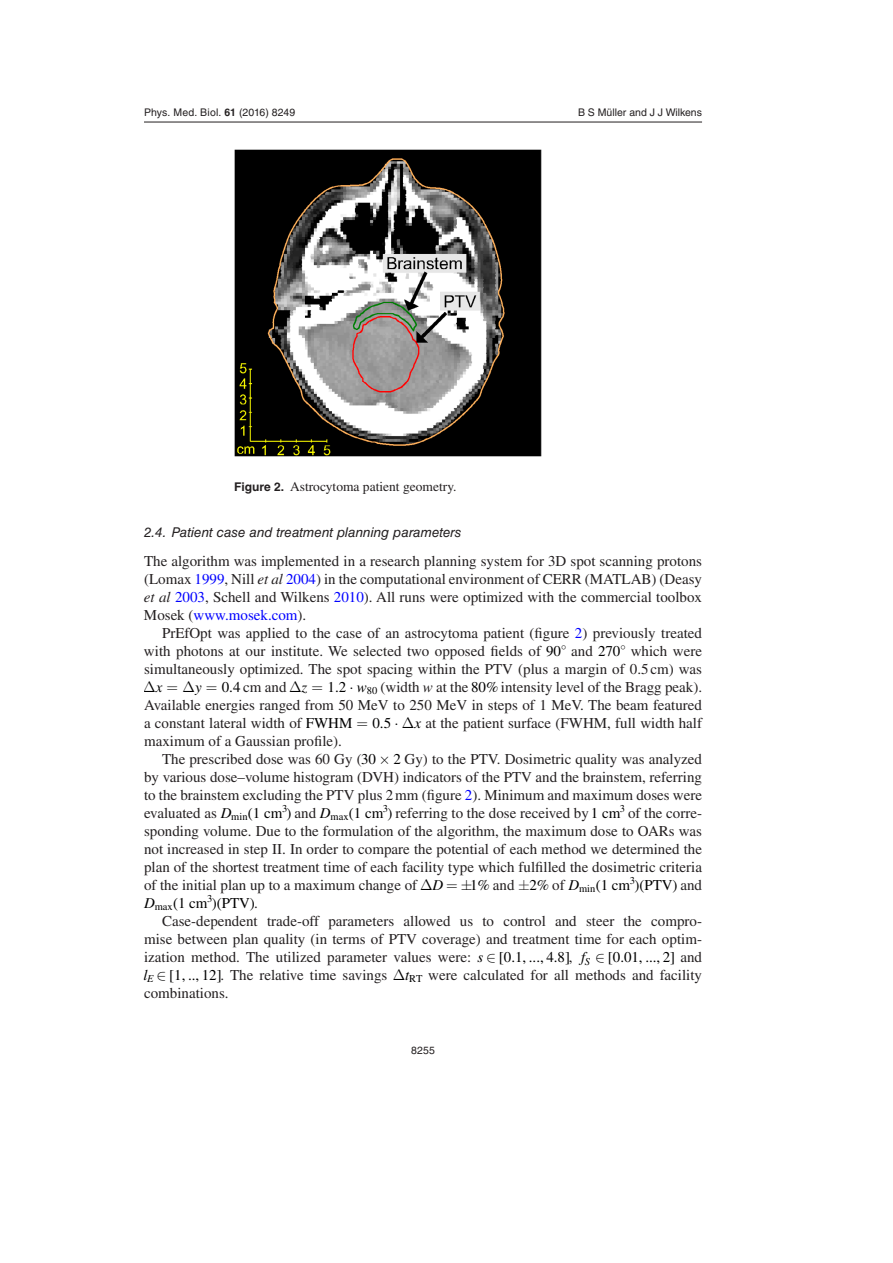
<style>
.page{position:relative;width:893px;height:1263px;background:#fff}
.page>*{position:absolute;margin:0;border:0;box-sizing:border-box;transform-origin:0 0}
.t1{font:15px/18px "Times LT Std";color:#231f20;text-align:justify}
.t2{font:15px "Times LT Std";color:#000}
.t3{font:15px "STIX General";color:#000}
.t4{font:italic 15px "Times LT Std";color:#000}
.t5{font:italic 13.5px "Helvetica LT Std";color:#231f20}
.t6{font:13.5px "Times LT Std";color:#231f20}
.t7{font:10.5px "Helvetica LT Std";letter-spacing:.02em;color:#231f20}
.t8{font:10.5px "Helvetica LT Std";color:#231f20}
.t9{font:10.5px "Times LT Std";color:#000}
.t10{font:italic 10.5px "Times LT Std";color:#000}
.s1{font-family:"Helvetica";font-weight:700}
.s2{font-family:"Helvetica"}
.s3{font-family:"Helvetica LT Std";font-weight:700;font-size:12px}
.s4{color:#00f}
.s5{font-style:italic}
.s6{color:#000}
.s7{font-style:italic;color:#000}
.s8{font-family:"STIX General"}
.s9{font-family:"STIX General";color:#000}
.s10{color:#231f20}
.s11{font-family:"Times LT Std"}
.s12{font-family:"Times LT Std";color:#231f20}
</style>
<div class="page">
<hr style="left:144px;top:122px;width:558px;height:1px;background:#231f20">
<img style="left:234px;top:149px;width:308px;height:308px">
<p class="t7" style="left:144px;top:107px;width:153px">Phys. Med. Biol. <span class="s1">61</span> (<span class="s2">2016</span>) 8249</p>
<p class="t8" style="left:578px;top:106px;width:126px">B S Müller and J J Wilkens</p>
<p class="t6" style="left:234px;top:479px;width:224px"><span class="s3">Figure 2.</span> Astrocytoma patient geometry.</p>
<p class="t5" style="left:144px;top:524px;width:319px">2.4. Patient case and treatment planning parameters</p>
<p class="t1" style="left:144px;top:551px;width:560px">The algorithm was implemented in a research planning system for 3D spot scanning protons (Lomax <span class="s4">1999</span>, Nill <span class="s5">et al</span> <span class="s4">2004</span>) in the computational environment of CERR (MATLAB) (Deasy <span class="s5">et al</span> <span class="s4">2003</span>, Schell and Wilkens <span class="s4">2010</span>). All runs were optimized with the commercial toolbox Mosek (<span class="s4">www.mosek.com</span>).</p>
<p class="t1" style="left:143px;top:623px;width:560px;text-indent:19px">PrEfOpt was applied to the case of an astrocytoma patient (figure <span class="s4">2</span>) previously treated with photons at our institute. We selected two opposed fields of <span class="s6">90</span> and <span class="s6">270</span> which were simultaneously optimized. The spot spacing within the PTV (plus a margin of 0.5cm) was <span class="s6">∆</span><span class="s7">x</span></p>
<p class="t4" style="left:183px;top:678px;width:21px">∆y</p>
<p class="t1" style="left:222px;top:677px;width:87px"><span class="s6">0.4</span> cm and <span class="s6">∆</span><span class="s7">z</span></p>
<p class="t1" style="left:144px;top:677px;width:560px;text-indent:184px"><span class="s6">1.2</span> <span class="s7">w</span><span class="s6">⋅</span> <sub>80</sub> (width <span class="s5">w</span> at the <span class="s6">80%</span> intensity level of the Bragg peak).<br>Available energies ranged from 50 MeV to 250 MeV in steps of 1 MeV. The beam featured a constant lateral width of <span class="s6">FWHM</span></p>
<p class="t1" style="left:380px;top:713px;width:324px"><span class="s6">.5</span> <span class="s6">∆</span><span class="s7">x</span> at the patient surface (FWHM, full width half</p>
<p class="t2" style="left:372px;top:714px;width:28px">0 ⋅</p>
<p class="t1" style="left:144px;top:731px;width:199px">maximum of a Gaussian profile).</p>
<p class="t1" style="left:162px;top:749px;width:541px">The prescribed dose was 60 Gy (<span class="s6">30 2</span> Gy) to the PTV. Dosimetric quality was analyzed</p>
<p class="t1" style="left:144px;top:767px;width:559px">by various dose<span class="s8">–</span>volume histogram (DVH) indicators of the PTV and the brainstem, referring</p>
<p class="t1" style="left:144px;top:785px;width:560px">to the brainstem excluding the PTV plus 2mm (figure <span class="s4">2</span>). Minimum and maximum doses were</p>
<p class="t1" style="left:144px;top:803px;width:558px">evaluated as <span class="s7">D</span><sub>min</sub><span class="s9">(</span> <span class="s6">1 cm</span> <span class="s9">)</span><sup>3</sup> and <span class="s7">D</span><sub>max</sub><span class="s9">(</span> <span class="s6">1 cm</span> <span class="s9">)</span><sup>3</sup> referring to the dose received by <span class="s6">1 cm</span><sup>3</sup> of the corre-</p>
<p class="t1" style="left:144px;top:821px;width:560px">sponding volume. Due to the formulation of the algorithm, the maximum dose to OARs was</p>
<p class="t1" style="left:144px;top:839px;width:559px">not increased in step II. In order to compare the potential of each method we determined the</p>
<p class="t1" style="left:144px;top:857px;width:560px">plan of the shortest treatment time of each facility type which fulfilled the dosimetric criteria</p>
<p class="t1" style="left:144px;top:875px;width:301px">of the initial plan up to a maximum change of <span class="s6">∆</span><span class="s7">D</span></p>
<p class="t2" style="left:470px;top:876px;width:184px">1% <span class="s10">and</span> 2% <span class="s10">of</span> <span class="s5">D</span><sub>min</sub><span class="s8">(</span> 1 cm P</p>
<p class="t9" style="left:630px;top:875px;width:7px">3</p>
<p class="t3" style="left:634px;top:874px;width:69px">)( <span class="s11">TV</span>) <span class="s12">and</span></p>
<p class="t9" style="left:207px;top:893px;width:7px">3</p>
<p class="t1" style="left:144px;top:911px;width:560px;text-indent:18px">Case-dependent trade-off parameters allowed us to control and steer the compro&shy;mise between plan quality (in terms of PTV coverage) and treatment time for each optim&shy;ization method. The utilized parameter values were: <span class="s7">s</span> <span class="s6">∈</span> <span class="s9">[</span><span class="s6">0.1, ..., 4.8</span> , <span class="s7">f</span> <span class="s6">∈</span> <span class="s9">[</span><span class="s6">0.01, ..., 2</span><span class="s9">]</span> and</p>
<p class="t2" style="left:144px;top:894px;width:87px"><span class="s5">D</span><sub>max</sub><span class="s8">(</span> 1 cm P</p>
<p class="t3" style="left:212px;top:892px;width:48px">)( <span class="s11">TV</span>)<span class="s12">.</span></p>
<p class="t3" style="left:565px;top:946px;width:6px">]</p>
<p class="t10" style="left:585px;top:956px;width:7px">S</p>
<p class="t1" style="left:143px;top:965px;width:560px"><span class="s7">l</span><sub>E</sub> <span class="s6">∈</span> <span class="s9">[</span><span class="s6">1, .., 12</span> . The relative time savings <span class="s6">∆</span><span class="s7">t</span><sub>RT</sub> were calculated for all methods and facility</p>
<p class="t3" style="left:217px;top:964px;width:6px">]</p>
<p class="t1" style="left:144px;top:983px;width:86px">combinations.</p>
<p class="t8" style="left:411px;top:1044px;width:25px">8255</p>
</div>
